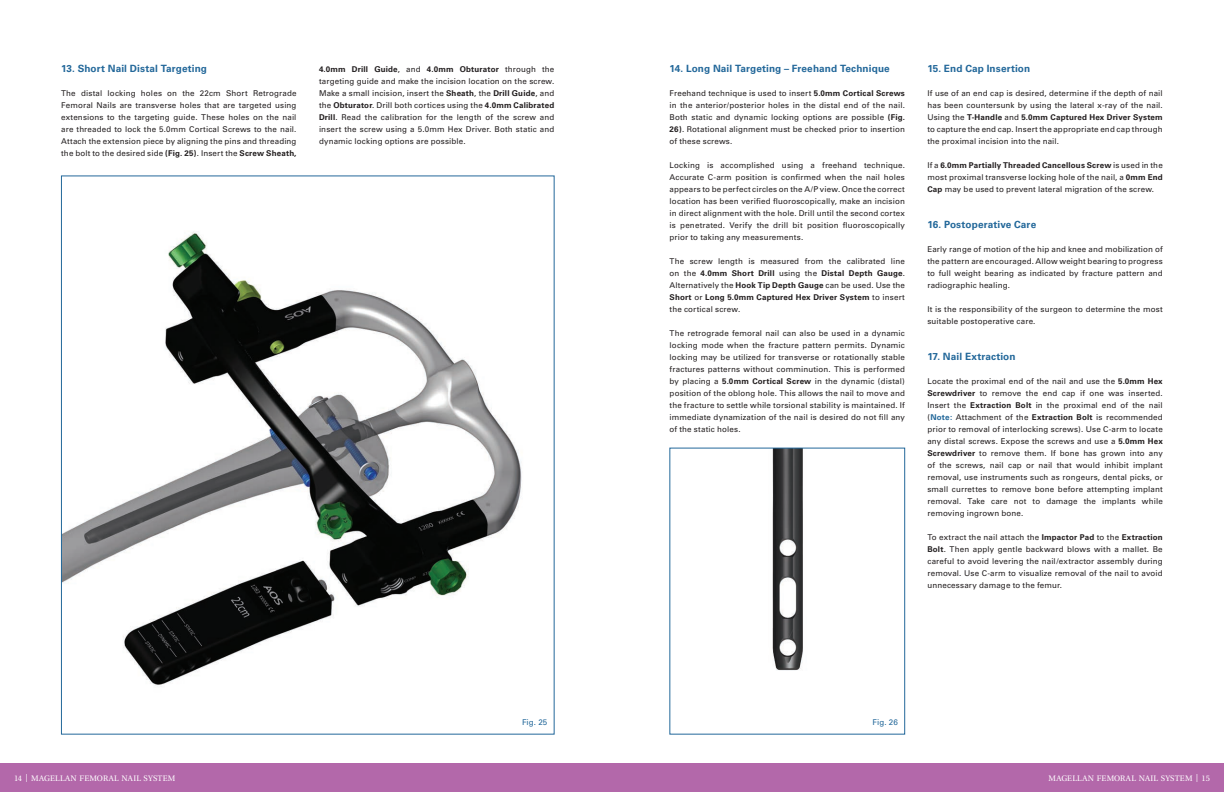
<style>
.page{position:relative;width:1224px;height:792px;background:#fff}
.page>*{position:absolute;margin:0;border:0;box-sizing:border-box;transform-origin:0 0}
.t1{font:700 10px "Univers";letter-spacing:.01em;color:#23689a}
.t2{font:8px/12px "Univers";letter-spacing:.015em;color:#231f20;text-align:justify}
.t3{font:8px "Utopia";letter-spacing:.03em;color:#fff}
.t4{font:8px "Univers";letter-spacing:.01em;color:#23689a}
.s1{font-weight:700}
.s2{font-weight:700;color:#23689a}
</style>
<div class="page">
<div style="left:0;top:764px;width:1224px;height:28px;background:#b368aa"></div>
<img style="left:63px;top:231px;width:459px;height:455px">
<img style="left:772px;top:450px;width:31px;height:221px">
<div style="left:670px;top:448px;width:235px;height:286px;border:1px solid #23689a"></div>
<p class="t1" style="left:61px;top:63px;width:147px">13. Short Nail Distal Targeting</p>
<p class="t2" style="left:61px;top:87px;width:237px">The distal locking holes on the 22cm Short Retrograde Femoral Nails are transverse holes that are targeted using extensions to the targeting guide. These holes on the nail are threaded to lock the 5.0mm Cortical Screws to the nail.<br>Attach the extension piece by aligning the pins and threading the bolt to the desired side <span class="s1">(Fig. 25)</span>. Insert the <span class="s1">Screw Sheath,</span></p>
<p class="t2" style="left:319px;top:63px;width:237px"><span class="s1">4.0mm Drill Guide</span>, and <span class="s1">4.0mm Obturator</span> through the targeting guide and make the incision location on the screw.<br>Make a small incision, insert the <span class="s1">Sheath</span>, the <span class="s1">Drill Guide</span>, and the <span class="s1">Obturator</span>. Drill both cortices using the <span class="s1">4.0mm Calibrated Drill</span>. Read the calibration for the length of the screw and insert the screw using a 5.0mm Hex Driver. Both static and dynamic locking options are possible.</p>
<p class="t1" style="left:670px;top:63px;width:222px">14. Long Nail Targeting – Freehand Technique</p>
<p class="t2" style="left:670px;top:87px;width:237px">Freehand technique is used to insert <span class="s1">5.0mm Cortical Screws </span>in the anterior/posterior holes in the distal end of the nail.<br>Both static and dynamic locking options are possible <span class="s1">(Fig.<br>26)</span>. Rotational alignment must be checked prior to insertion of these screws.</p>
<p class="t2" style="left:670px;top:159px;width:237px">Locking is accomplished using a freehand technique.<br>Accurate C-arm position is confirmed when the nail holes appears to be perfect circles on the A/P view. Once the correct location has been verified fluoroscopically, make an incision in direct alignment with the hole. Drill until the second cortex is penetrated. Verify the drill bit position fluoroscopically prior to taking any measurements.</p>
<p class="t2" style="left:670px;top:255px;width:237px">The screw length is measured from the calibrated line on the <span class="s1">4.0mm Short Drill</span> using the <span class="s1">Distal Depth Gauge</span>.<br>Alternatively the <span class="s1">Hook Tip Depth Gauge</span> can be used. Use the <span class="s1">Short</span> or <span class="s1">Long 5.0mm Captured Hex Driver System</span> to insert the cortical screw.</p>
<p class="t2" style="left:670px;top:327px;width:237px">The retrograde femoral nail can also be used in a dynamic locking mode when the fracture pattern permits. Dynamic locking may be utilized for transverse or rotationally stable fractures patterns without comminution. This is performed by placing a <span class="s1">5.0mm Cortical Screw</span> in the dynamic (distal) position of the oblong hole. This allows the nail to move and the fracture to settle while torsional stability is maintained. If immediate dynamization of the nail is desired do not fill any of the static holes.</p>
<p class="t1" style="left:927px;top:63px;width:104px">15. End Cap Insertion</p>
<p class="t2" style="left:927px;top:87px;width:237px">If use of an end cap is desired, determine if the depth of nail has been countersunk by using the lateral x-ray of the nail.<br>Using the <span class="s1">T-Handle</span> and <span class="s1">5.0mm Captured Hex Driver System </span>to capture the end cap. Insert the appropriate end cap through the proximal incision into the nail.</p>
<p class="t2" style="left:927px;top:159px;width:237px">If a <span class="s1">6.0mm Partially Threaded Cancellous Screw</span> is used in the most proximal transverse locking hole of the nail, a <span class="s1">0mm End Cap</span> may be used to prevent lateral migration of the screw.</p>
<p class="t1" style="left:927px;top:219px;width:110px">16. Postoperative Care</p>
<p class="t2" style="left:927px;top:243px;width:237px">Early range of motion of the hip and knee and mobilization of the pattern are encouraged. Allow weight bearing to progress to full weight bearing as indicated by fracture pattern and radiographic healing.</p>
<p class="t2" style="left:927px;top:303px;width:237px">It is the responsibility of the surgeon to determine the most suitable postoperative care.</p>
<p class="t1" style="left:927px;top:351px;width:90px">17. Nail Extraction</p>
<p class="t2" style="left:927px;top:375px;width:237px">Locate the proximal end of the nail and use the <span class="s1">5.0mm Hex Screwdriver</span> to remove the end cap if one was inserted.<br>Insert the <span class="s1">Extraction Bolt</span> in the proximal end of the nail (<span class="s2">Note:</span> Attachment of the <span class="s1">Extraction Bolt</span> is recommended prior to removal of interlocking screws). Use C-arm to locate any distal screws. Expose the screws and use a <span class="s1">5.0mm Hex Screwdriver</span> to remove them. If bone has grown into any of the screws, nail cap or nail that would inhibit implant removal, use instruments such as rongeurs, dental picks, or small currettes to remove bone before attempting implant removal. Take care not to damage the implants while removing ingrown bone.</p>
<p class="t2" style="left:927px;top:531px;width:237px">To extract the nail attach the <span class="s1">Impactor Pad</span> to the <span class="s1">Extraction Bolt</span>. Then apply gentle backward blows with a mallet. Be careful to avoid levering the nail/extractor assembly during removal. Use C-arm to visualize removal of the nail to avoid unnecessary damage to the femur.</p>
<p class="t4" style="left:522px;top:718px;width:27px">Fig. 25</p>
<p class="t4" style="left:873px;top:718px;width:27px">Fig. 26</p>
<p class="t3" style="left:14px;top:774px;width:163px">14 | MAGELLAN FEMORAL NAIL SYSTEM</p>
<p class="t3" style="left:1048px;top:774px;width:163px">MAGELLAN FEMORAL NAIL SYSTEM | 15</p>
</div>
